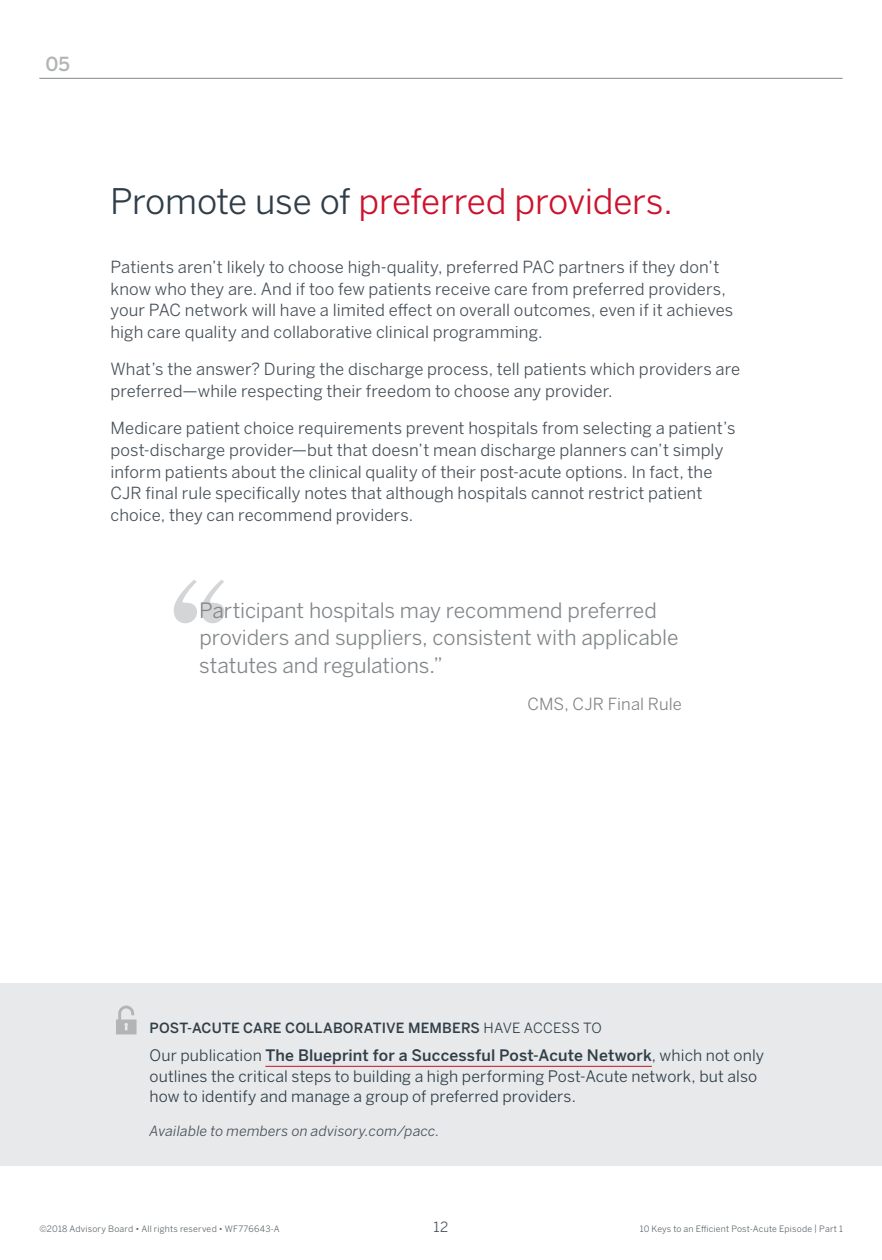
<style>
.page{position:relative;width:882px;height:1260px;background:#fff}
.page>*{position:absolute;margin:0;border:0;box-sizing:border-box;transform-origin:0 0}
.t1{font:35px "Benton Sans";letter-spacing:-.01em;color:#cd122d}
.t2{font:21px/27.3px "Benton Sans";letter-spacing:-.005em;color:#82878a}
.t3{font:500 19.25px "Benton Sans";color:#b3b4b5}
.t4{font:16.62px/21.5px "Benton Sans";letter-spacing:.005em;color:#485159}
.t5{font:16.62px "Benton Sans";letter-spacing:.005em;color:#82878a}
.t6{font:15.75px/20.5px "Benton Sans";letter-spacing:.01em;color:#303e49}
.t7{font:500 14px "Benton Sans";letter-spacing:.01em;color:#303e49}
.t8{font:italic 14px "Benton Sans";letter-spacing:.01em;color:#485159}
.t9{font:14px "Benton Sans";color:#485159}
.t10{font:8.75px "Benton Sans";letter-spacing:.025em;color:#5f666c}
.s1{color:#303e49}
.s2{font-weight:400}
.s3{font-weight:500}
</style>
<div class="page">
<svg style="left:174px;top:580px;width:50px;height:43px"></svg>
<hr style="left:39px;top:78px;width:804px;height:1px;background:#82878a">
<div style="left:0;top:983px;width:882px;height:183px;background:#e7e9ea"></div>
<hr style="left:265px;top:1066px;width:387px;height:1px;background:#cd122d">
<svg style="left:116px;top:1006px;width:21px;height:28px"></svg>
<p class="t3" style="left:45px;top:52px;width:26px">05</p>
<h1 class="t1" style="left:110px;top:180px;width:564px"><span class="s1">Promote use of</span> preferred providers.</h1>
<p class="t4" style="left:110px;top:256px;width:624px">Patients aren’t likely to choose high-quality, preferred PAC partners if they don’t know who they are. And if too few patients receive care from preferred providers, your PAC network will have a limited effect on overall outcomes, even if it achieves high care quality and collaborative clinical programming.</p>
<p class="t4" style="left:110px;top:358px;width:631px">What’s the answer? During the discharge process, tell patients which providers are preferred—while respecting their freedom to choose any provider.</p>
<p class="t4" style="left:110px;top:417px;width:627px">Medicare patient choice requirements prevent hospitals from selecting a patient’s post-discharge provider—but that doesn’t mean discharge planners can’t simply inform patients about the clinical quality of their post-acute options. In fact, the CJR final rule specifically notes that although hospitals cannot restrict patient choice, they can recommend providers.</p>
<p class="t2" style="left:199px;top:596px;width:481px">Participant hospitals may recommend preferred providers and suppliers, consistent with applicable statutes and regulations.”</p>
<p class="t5" style="left:527px;top:694px;width:156px">CMS, CJR Final Rule</p>
<p class="t7" style="left:149px;top:1019px;width:454px">POST-ACUTE CARE COLLABORATIVE MEMBERS <span class="s2">HAVE ACCESS TO</span></p>
<p class="t6" style="left:149px;top:1045px;width:616px">Our publication <span class="s3">The Blueprint for a Successful Post-Acute Network</span>, which not only outlines the critical steps to building a high performing Post-Acute network, but also how to identify and manage a group of preferred providers.</p>
<p class="t8" style="left:149px;top:1123px;width:292px">Available to members on advisory.com/pacc.</p>
<p class="t10" style="left:39px;top:1223px;width:242px">©2018 Advisory Board • All rights reserved • WF776643-A</p>
<p class="t9" style="left:434px;top:1218px;width:16px">12</p>
<p class="t10" style="left:640px;top:1223px;width:204px">10 Keys to an Efficient Post-Acute Episode | Part 1</p>
</div>
